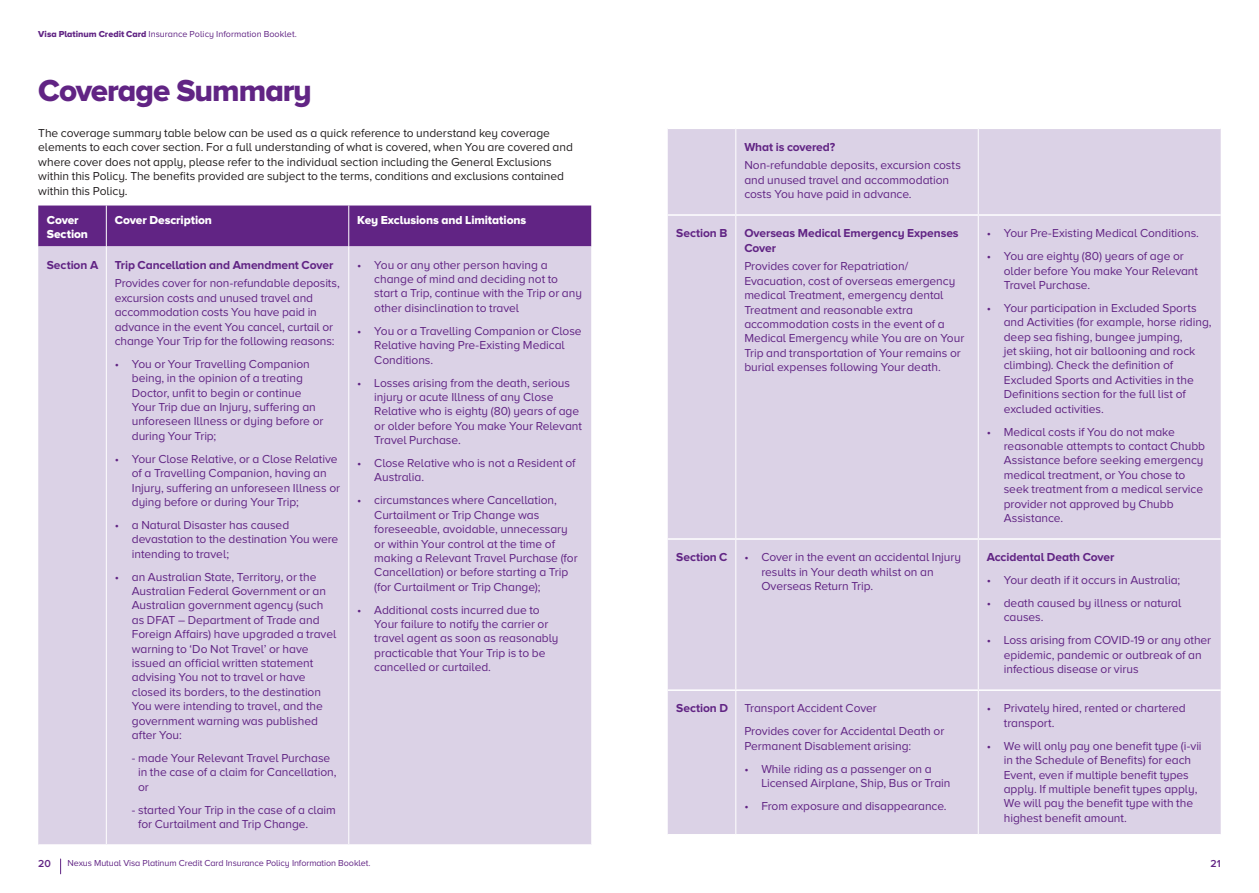
<style>
.page{position:relative;width:1259px;height:893px;background:#fff}
.page>*{position:absolute;margin:0;border:0;box-sizing:border-box;transform-origin:0 0}
.t1{font:31.5px "Proxima Nova A Extrabld";letter-spacing:-.035em;color:#612484}
.t2{font:12px/14.4px "Proxima Nova A";letter-spacing:-.005em;color:#612484}
.t3{font:12px/14.4px "Proxima Nova A";letter-spacing:-.005em;color:#231f20}
.t4{font:700 12px/14.4px "Proxima Nova A";letter-spacing:-.005em;color:#612484}
.t5{font:12px/14.4px "Proxima Nova A Extrabld";letter-spacing:-.005em;color:#fff}
.t6{font:600 10.5px "Proxima Nova A";color:#612484}
.t7{font:9px "Proxima Nova A";letter-spacing:-.01em;color:#612484}
.s1{font-family:"Proxima Nova A Extrabld"}
</style>
<div class="page">
<svg style="left:60px;top:859px;width:1px;height:15px"></svg>
<div style="left:38px;top:206px;width:553px;height:40px;background:#612484"></div>
<div style="left:38px;top:246px;width:553px;height:598px;background:#dbd2e6"></div>
<hr style="left:106px;top:246px;width:1px;height:598px;background:#fff">
<hr style="left:348px;top:246px;width:1px;height:598px;background:#fff">
<hr style="left:106px;top:206px;width:1px;height:40px;background:#fff">
<hr style="left:348px;top:206px;width:1px;height:40px;background:#fff">
<div style="left:668px;top:129px;width:552px;height:705px;background:#dbd2e6"></div>
<hr style="left:735px;top:129px;width:1px;height:85px;background:#fff">
<hr style="left:978px;top:129px;width:1px;height:85px;background:#fff">
<hr style="left:735px;top:216px;width:1px;height:322px;background:#fff">
<hr style="left:978px;top:216px;width:1px;height:322px;background:#fff">
<hr style="left:668px;top:214px;width:68px;height:2px;background:#fff">
<hr style="left:736px;top:214px;width:242px;height:2px;background:#fff">
<hr style="left:978px;top:214px;width:242px;height:2px;background:#fff">
<hr style="left:735px;top:540px;width:1px;height:149px;background:#fff">
<hr style="left:978px;top:540px;width:1px;height:149px;background:#fff">
<hr style="left:735px;top:691px;width:1px;height:143px;background:#fff">
<hr style="left:978px;top:691px;width:1px;height:143px;background:#fff">
<hr style="left:668px;top:538px;width:68px;height:2px;background:#fff">
<hr style="left:736px;top:538px;width:242px;height:2px;background:#fff">
<hr style="left:978px;top:538px;width:242px;height:2px;background:#fff">
<hr style="left:668px;top:689px;width:68px;height:2px;background:#fff">
<hr style="left:736px;top:689px;width:242px;height:2px;background:#fff">
<hr style="left:978px;top:689px;width:242px;height:2px;background:#fff">
<p class="t7" style="left:38px;top:29px;width:260px"><span class="s1">Visa Platinum Credit Card</span> Insurance Policy Information Booklet.</p>
<h1 class="t1" style="left:38px;top:73px;width:275px">Coverage Summary</h1>
<p class="t3" style="left:38px;top:126px;width:536px">The coverage summary table below can be used as a quick reference to understand key coverage elements to each cover section. For a full understanding of what is covered, when You are covered and where cover does not apply, please refer to the individual section including the General Exclusions within this Policy. The benefits provided are subject to the terms, conditions and exclusions contained within this Policy.</p>
<p class="t5" style="left:47px;top:212px;width:43px">Cover<br>Section</p>
<p class="t5" style="left:115px;top:212px;width:99px">Cover Description</p>
<p class="t5" style="left:357px;top:212px;width:171px">Key Exclusions and Limitations</p>
<p class="t4" style="left:47px;top:257px;width:53px">Section A</p>
<p class="t4" style="left:115px;top:257px;width:220px">Trip Cancellation and Amendment Cover</p>
<p class="t2" style="left:115px;top:276px;width:227px">Provides cover for non-refundable deposits, excursion costs and unused travel and accommodation costs You have paid in advance in the event You cancel, curtail or change Your Trip for the following reasons:</p>
<p class="t2" style="left:132px;top:356px;width:193px;text-indent:-17px">• You or Your Travelling Companion being, in the opinion of a treating<br>Doctor, unfit to begin or continue<br>Your Trip due an Injury, suffering an unforeseen Illness or dying before or during Your Trip;</p>
<p class="t2" style="left:132px;top:451px;width:210px;text-indent:-17px">• Your Close Relative, or a Close Relative of a Travelling Companion, having an Injury, suffering an unforeseen Illness or dying before or during Your Trip;</p>
<p class="t2" style="left:132px;top:517px;width:208px;text-indent:-17px">• a Natural Disaster has caused devastation to the destination You were intending to travel;</p>
<p class="t2" style="left:132px;top:569px;width:206px;text-indent:-17px">• an Australian State, Territory, or the Australian Federal Government or an Australian government agency (such as DFAT – Department of Trade and Foreign Affairs) have upgraded a travel warning to ‘Do Not Travel’ or have issued an official written statement advising You not to travel or have closed its borders, to the destination You were intending to travel, and the government warning was published after You:</p>
<p class="t2" style="left:138px;top:750px;width:200px;text-indent:-6px">- made Your Relevant Travel Purchase in the case of a claim for Cancellation, or</p>
<p class="t2" style="left:138px;top:802px;width:199px;text-indent:-6px">- started Your Trip in the case of a claim for Curtailment and Trip Change.</p>
<p class="t2" style="left:374px;top:257px;width:209px;text-indent:-17px">• You or any other person having a change of mind and deciding not to start a Trip, continue with the Trip or any other disinclination to travel</p>
<p class="t2" style="left:374px;top:323px;width:209px;text-indent:-17px">• You or a Travelling Companion or Close<br>Relative having Pre-Existing Medical<br>Conditions.</p>
<p class="t2" style="left:374px;top:375px;width:209px;text-indent:-17px">• Losses arising from the death, serious injury or acute Illness of any Close Relative who is eighty (80) years of age or older before You make Your Relevant Travel Purchase.</p>
<p class="t2" style="left:374px;top:456px;width:203px;text-indent:-17px">• Close Relative who is not a Resident of<br>Australia.</p>
<p class="t2" style="left:374px;top:493px;width:205px;text-indent:-17px">• circumstances where Cancellation, Curtailment or Trip Change was foreseeable, avoidable, unnecessary or within Your control at the time of making a Relevant Travel Purchase (for Cancellation) or before starting a Trip (for Curtailment or Trip Change);</p>
<p class="t2" style="left:374px;top:602px;width:186px;text-indent:-17px">• Additional costs incurred due to<br>Your failure to notify the carrier or travel agent as soon as reasonably practicable that Your Trip is to be cancelled or curtailed.</p>
<p class="t4" style="left:744px;top:139px;width:92px">What is covered?</p>
<p class="t2" style="left:744px;top:158px;width:218px">Non-refundable deposits, excursion costs and unused travel and accommodation costs You have paid in advance.</p>
<p class="t4" style="left:676px;top:226px;width:53px">Section B</p>
<p class="t4" style="left:744px;top:226px;width:216px">Overseas Medical Emergency Expenses<br>Cover</p>
<p class="t2" style="left:744px;top:259px;width:221px">Provides cover for Repatriation/ Evacuation, cost of overseas emergency medical Treatment, emergency dental Treatment and reasonable extra accommodation costs in the event of a Medical Emergency while You are on Your Trip and transportation of Your remains or burial expenses following Your death.</p>
<p class="t2" style="left:986px;top:226px;width:214px">• Your Pre-Existing Medical Conditions.</p>
<p class="t2" style="left:1003px;top:249px;width:196px;text-indent:-17px">• You are eighty (80) years of age or older before You make Your Relevant<br>Travel Purchase.</p>
<p class="t2" style="left:1003px;top:301px;width:209px;text-indent:-17px">• Your participation in Excluded Sports and Activities (for example, horse riding, deep sea fishing, bungee jumping,<br>jet skiing, hot air ballooning and rock climbing). Check the definition of Excluded Sports and Activities in the Definitions section for the full list of excluded activities.</p>
<p class="t2" style="left:1003px;top:424px;width:203px;text-indent:-17px">• Medical costs if You do not make reasonable attempts to contact Chubb<br>Assistance before seeking emergency medical treatment, or You chose to seek treatment from a medical service provider not approved by Chubb<br>Assistance.</p>
<p class="t4" style="left:676px;top:550px;width:53px">Section C</p>
<p class="t2" style="left:761px;top:550px;width:201px;text-indent:-17px">• Cover in the event an accidental Injury results in Your death whilst on an<br>Overseas Return Trip.</p>
<p class="t4" style="left:986px;top:550px;width:129px">Accidental Death Cover</p>
<p class="t2" style="left:986px;top:573px;width:195px">• Your death if it occurs in Australia;</p>
<p class="t2" style="left:1003px;top:596px;width:179px;text-indent:-17px">• death caused by illness or natural causes.</p>
<p class="t2" style="left:1003px;top:633px;width:209px;text-indent:-17px">• Loss arising from COVID-19 or any other epidemic, pandemic or outbreak of an infectious disease or virus</p>
<p class="t4" style="left:676px;top:701px;width:53px">Section D</p>
<p class="t2" style="left:744px;top:697px;width:201px;line-height:23px">Transport Accident Cover<br>Provides cover for Accidental Death or</p>
<p class="t2" style="left:744px;top:738px;width:168px">Permanent Disablement arising:</p>
<p class="t2" style="left:761px;top:761px;width:191px;text-indent:-17px">• While riding as a passenger on a<br>Licensed Airplane, Ship, Bus or Train</p>
<p class="t2" style="left:744px;top:799px;width:204px">• From exposure and disappearance.</p>
<p class="t2" style="left:1003px;top:701px;width:183px;text-indent:-17px">• Privately hired, rented or chartered transport.</p>
<p class="t2" style="left:1003px;top:738px;width:199px;text-indent:-17px">• We will only pay one benefit type (i-vii in the Schedule of Benefits) for each Event, even if multiple benefit types apply. If multiple benefit types apply, We will pay the benefit type with the highest benefit amount.</p>
<p class="t6" style="left:38px;top:858px;width:14px">20</p>
<p class="t7" style="left:67px;top:858px;width:304px">Nexus Mutual Visa Platinum Credit Card Insurance Policy Information Booklet.</p>
<p class="t6" style="left:1210px;top:858px;width:12px">21</p>
</div>
